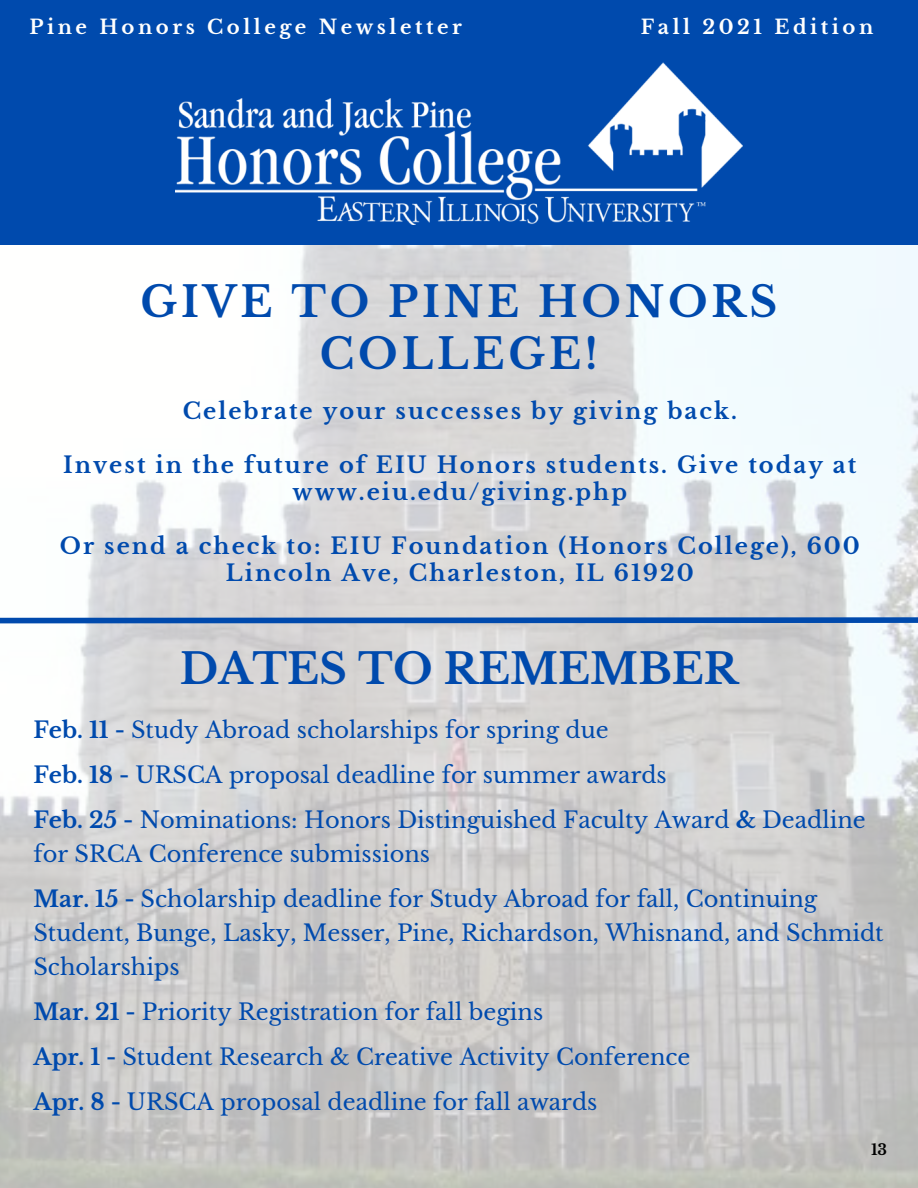
<style>
.page{position:relative;width:918px;height:1188px;background:#fff}
.page>*{position:absolute;margin:0;border:0;box-sizing:border-box;transform-origin:0 0}
.t1{font:700 42px/51.8px "Libre Baskerville";letter-spacing:.09em;color:#004aad;text-align:center}
.t2{font:700 42px "Libre Baskerville";color:#004aad}
.t3{font:22.5px/33.8px "Libre Baskerville";color:#004aad}
.t4{font:700 22.5px/27px "Libre Baskerville";letter-spacing:.09em;color:#004aad;text-align:center}
.t5{font:700 19.65px "Libre Baskerville";letter-spacing:.18em;color:#fffffe}
.t6{font:700 15px "Libre Baskerville";color:#000}
.s1{font-weight:700}
</style>
<div class="page">
<img style="left:0;top:244px;width:918px;height:944px">
<div style="left:0;top:0;width:918px;height:244px;background:#004aad"></div>
<img style="left:175px;top:62px;width:567px;height:162px">
<svg style="left:0;top:614px;width:918px;height:12px;background:#7396c4"></svg>
<p class="t5" style="left:30px;top:14px;width:434px">Pine Honors College Newsletter</p>
<p class="t5" style="left:641px;top:14px;width:234px">Fall 2021 Edition</p>
<p class="t1" style="left:141px;top:276px;width:638px">GIVE TO PINE HONORS<br>COLLEGE!</p>
<p class="t4" style="left:183px;top:398px;width:556px">Celebrate your successes by giving back.</p>
<p class="t4" style="left:63px;top:452px;width:795px">Invest in the future of EIU Honors students. Give today at www.eiu.edu/giving.php</p>
<p class="t4" style="left:60px;top:533px;width:802px">Or send a check to: EIU Foundation (Honors College), 600<br>Lincoln Ave, Charleston, IL 61920</p>
<p class="t2" style="left:180px;top:643px;width:560px">DATES TO REMEMBER</p>
<p class="t3" style="left:33px;top:714px;width:577px"><span class="s1">Feb. 11 -</span> Study Abroad scholarships for spring due</p>
<p class="t3" style="left:33px;top:759px;width:635px"><span class="s1">Feb. 18 -</span> URSCA proposal deadline for summer awards</p>
<p class="t3" style="left:33px;top:804px;width:834px"><span class="s1">Feb. 25 -</span> Nominations: Honors Distinguished Faculty Award <span class="s1">&amp;</span> Deadline for SRCA Conference submissions</p>
<p class="t3" style="left:33px;top:882px;width:852px"><span class="s1">Mar. 15 -</span> Scholarship deadline for Study Abroad for fall, Continuing<br>Student, Bunge, Lasky, Messer, Pine, Richardson, Whisnand, and Schmidt<br>Scholarships</p>
<p class="t3" style="left:33px;top:995px;width:511px"><span class="s1">Mar. 21 -</span> Priority Registration for fall begins</p>
<p class="t3" style="left:33px;top:1040px;width:659px"><span class="s1">Apr. 1 -</span> Student Research &amp; Creative Activity Conference</p>
<p class="t3" style="left:33px;top:1085px;width:565px"><span class="s1">Apr. 8 -</span> URSCA proposal deadline for fall awards</p>
<p class="t6" style="left:871px;top:1140px;width:18px">13</p>
</div>
